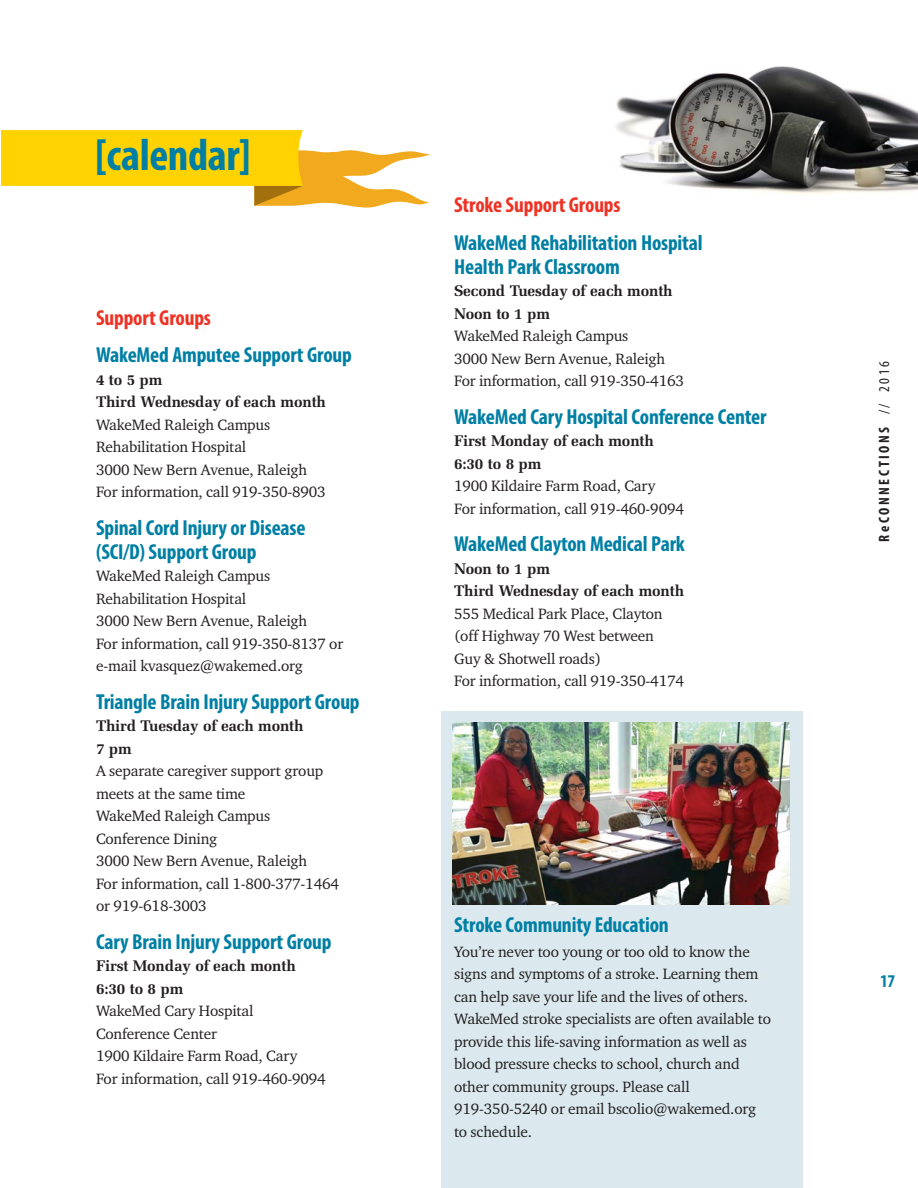
<style>
.page{position:relative;width:918px;height:1188px;background:#fff}
.page>*{position:absolute;margin:0;border:0;box-sizing:border-box;transform-origin:0 0}
.t1{font:700 condensed 45px "Myriad Pro";letter-spacing:-.01em;color:#007fa4}
.t2{font:700 condensed 21.75px/24px "Myriad Pro";letter-spacing:-.01em;color:#007fa4}
.t3{font:700 condensed 21.75px "Myriad Pro";letter-spacing:-.01em;color:#ee3224}
.t4{font:700 condensed 18px "Myriad Pro";color:#007fa4}
.t5{font:15.3px/22.5px "Charter ITC Std";letter-spacing:-.01em;color:#231f20}
.t6{font:700 15.3px/22.5px "Melior";letter-spacing:-.01em;color:#231f20}
.t7{font:700 condensed 15px "Myriad Pro";letter-spacing:.17em;color:#231f20}
.s1{font-weight:400}
</style>
<div class="page">
<img style="left:615px;top:66px;width:303px;height:128px">
<div style="left:441px;top:711px;width:361px;height:477px;background:#dbe9ef"></div>
<svg style="left:1px;top:130px;width:429px;height:78px"></svg>
<img style="left:452px;top:722px;width:338px;height:182px">
<h1 class="t1" style="left:95px;top:139px;width:157px">[calendar]</h1>
<h2 class="t3" style="left:96px;top:310px;width:116px">Support Groups</h2>
<h2 class="t2" style="left:96px;top:345px;width:257px">WakeMed Amputee Support Group</h2>
<p class="t6" style="left:96px;top:370px;width:232px">4 to 5 pm<br>Third Wednesday of each month</p>
<p class="t5" style="left:96px;top:414px;width:231px">WakeMed Raleigh Campus<br>Rehabilitation Hospital<br>3000 New Bern Avenue, Raleigh<br>For information, call 919-350-8903</p>
<h2 class="t2" style="left:96px;top:517px;width:211px">Spinal Cord Injury or Disease (SCI/D) Support Group</h2>
<p class="t5" style="left:96px;top:566px;width:249px">WakeMed Raleigh Campus<br>Rehabilitation Hospital<br>3000 New Bern Avenue, Raleigh<br>For information, call 919-350-8137 or e-mail kvasquez@wakemed.org</p>
<h2 class="t2" style="left:96px;top:691px;width:265px">Triangle Brain Injury Support Group</h2>
<p class="t6" style="left:96px;top:716px;width:209px">Third Tuesday of each month<br>7 pm</p>
<p class="t5" style="left:96px;top:761px;width:244px">A separate caregiver support group meets at the same time<br>WakeMed Raleigh Campus<br>Conference Dining<br>3000 New Bern Avenue, Raleigh<br>For information, call 1-800-377-1464 or 919-618-3003</p>
<h2 class="t2" style="left:96px;top:931px;width:237px">Cary Brain Injury Support Group</h2>
<p class="t6" style="left:96px;top:956px;width:201px">First Monday of each month<br>6:30 to 8 pm</p>
<p class="t5" style="left:96px;top:1001px;width:231px">WakeMed Cary Hospital<br>Conference Center<br>1900 Kildaire Farm Road, Cary<br>For information, call 919-460-9094</p>
<h2 class="t3" style="left:454px;top:197px;width:168px">Stroke Support Groups</h2>
<h2 class="t2" style="left:454px;top:232px;width:250px">WakeMed Rehabilitation Hospital<br>Health Park Classroom</h2>
<p class="t6" style="left:454px;top:281px;width:220px">Second Tuesday of each month<br>Noon to 1 pm</p>
<p class="t5" style="left:454px;top:326px;width:231px">WakeMed Raleigh Campus<br>3000 New Bern Avenue, Raleigh<br>For information, call 919-350-4163</p>
<h2 class="t2" style="left:454px;top:406px;width:314px">WakeMed Cary Hospital Conference Center</h2>
<p class="t6" style="left:454px;top:431px;width:201px">First Monday of each month<br>6:30 to 8 pm</p>
<p class="t5" style="left:454px;top:476px;width:231px">1900 Kildaire Farm Road, Cary<br>For information, call 919-460-9094</p>
<h2 class="t2" style="left:454px;top:534px;width:232px">WakeMed Clayton Medical Park</h2>
<p class="t6" style="left:454px;top:559px;width:232px">Noon to 1 pm<br>Third Wednesday of each month</p>
<p class="t5" style="left:454px;top:603px;width:231px">555 Medical Park Place, Clayton (off Highway 70 West between<br>Guy &amp; Shotwell roads)<br>For information, call 919-350-4174</p>
<h2 class="t2" style="left:454px;top:915px;width:216px">Stroke Community Education</h2>
<p class="t5" style="left:454px;top:942px;width:318px">You’re never too young or too old to know the signs and symptoms of a stroke. Learning them can help save your life and the lives of others.<br>WakeMed stroke specialists are often available to provide this life-saving information as well as blood pressure checks to school, church and other community groups. Please call 919-350-5240 or email bscolio@wakemed.org to schedule.</p>
<p class="t7" style="left:879px;top:542px;width:182px;rotate:-90deg">ReCONNECTIONS <span class="s1">// 2016</span></p>
<p class="t4" style="left:880px;top:975px;width:17px">17</p>
</div>
